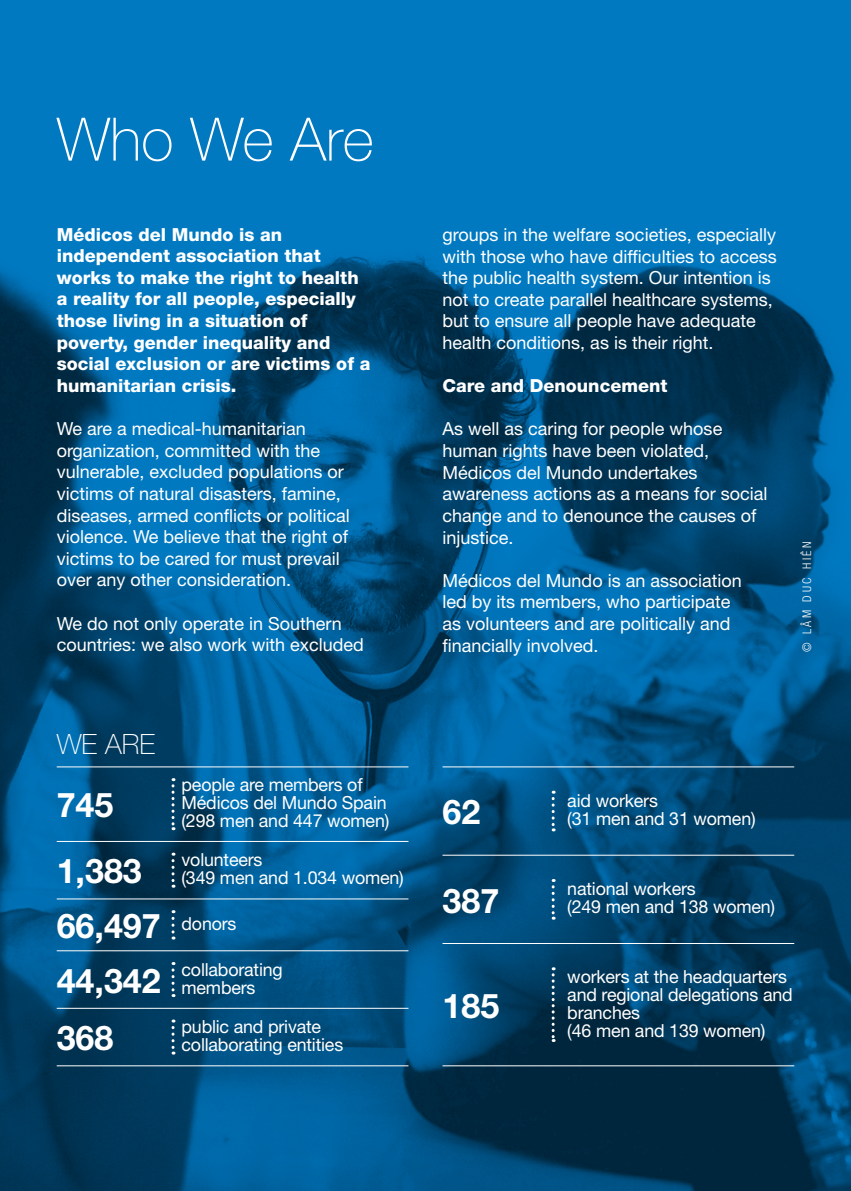
<style>
.page{position:relative;width:851px;height:1191px;background:#fff}
.page>*{position:absolute;margin:0;border:0;box-sizing:border-box;transform-origin:0 0}
.t1{font:100 60px "Helvetica Neue";color:#fff}
.t2{font:700 34px "Helvetica Neue";color:#fff}
.t3{font:100 28px "Helvetica Neue";color:#fff}
.t4{font:18px/21.6px "Helvetica Neue";color:#fff}
.t5{font:800 18px/21.6px "Helvetica Neue";color:#fff}
.t6{font:300 condensed 12px "Helvetica Neue";letter-spacing:.22em;color:#fff}
</style>
<div class="page">
<img style="left:0;top:0;width:850px;height:1191px">
<svg style="left:171px;top:778px;width:3px;height:52px"></svg>
<svg style="left:171px;top:962px;width:3px;height:35px"></svg>
<svg style="left:171px;top:852px;width:3px;height:35px"></svg>
<svg style="left:171px;top:910px;width:3px;height:29px"></svg>
<svg style="left:171px;top:1019px;width:3px;height:35px"></svg>
<hr style="left:57px;top:766px;width:351px;height:1px;background:#fff">
<hr style="left:57px;top:841px;width:351px;height:1px;background:#fff">
<hr style="left:57px;top:898px;width:351px;height:1px;background:#fff">
<hr style="left:57px;top:950px;width:351px;height:1px;background:#fff">
<hr style="left:57px;top:1007px;width:351px;height:1px;background:#fff">
<hr style="left:57px;top:1065px;width:351px;height:1px;background:#fff">
<svg style="left:551px;top:967px;width:3px;height:75px"></svg>
<svg style="left:551px;top:790px;width:3px;height:41px"></svg>
<svg style="left:551px;top:879px;width:3px;height:40px"></svg>
<hr style="left:442px;top:766px;width:352px;height:1px;background:#fff">
<hr style="left:442px;top:854px;width:352px;height:1px;background:#fff">
<hr style="left:442px;top:943px;width:352px;height:1px;background:#fff">
<hr style="left:442px;top:1065px;width:352px;height:1px;background:#fff">
<h1 class="t1" style="left:57px;top:105px;width:318px">Who We Are</h1>
<p class="t5" style="left:57px;top:223px;width:315px">Médicos del Mundo is an independent association that works to make the right to health a reality for all people, especially those living in a situation of poverty, gender inequality and social exclusion or are victims of a humanitarian crisis.</p>
<p class="t4" style="left:57px;top:418px;width:295px">We are a medical-humanitarian organization, committed with the vulnerable, excluded populations or victims of natural disasters, famine, diseases, armed conflicts or political violence. We believe that the right of victims to be cared for must prevail over any other consideration.</p>
<p class="t4" style="left:57px;top:612px;width:308px">We do not only operate in Southern countries: we also work with excluded</p>
<h3 class="t3" style="left:57px;top:727px;width:66px">WE ARE</h3>
<h2 class="t2" style="left:57px;top:784px;width:58px">745</h2>
<p class="t4" style="left:181px;top:775px;width:209px;line-height:18px">people are members of<br>Médicos del Mundo Spain (298 men and 447 women)</p>
<h2 class="t2" style="left:57px;top:850px;width:87px">1,383</h2>
<p class="t4" style="left:181px;top:850px;width:224px;line-height:18px">volunteers<br>(349 men and 1.034 women)</p>
<h2 class="t2" style="left:57px;top:905px;width:181px">66,497 <sup>donors</sup></h2>
<h2 class="t2" style="left:57px;top:959px;width:105px">44,342</h2>
<p class="t4" style="left:181px;top:960px;width:103px;line-height:18px">collaborating members</p>
<h2 class="t2" style="left:57px;top:1017px;width:58px">368</h2>
<p class="t4" style="left:181px;top:1017px;width:163px;line-height:18px">public and private collaborating entities</p>
<p class="t4" style="left:442px;top:223px;width:336px">groups in the welfare societies, especially with those who have difficulties to access the public health system. Our intention is not to create parallel healthcare systems, but to ensure all people have adequate health conditions, as is their right.</p>
<p class="t5" style="left:442px;top:375px;width:226px">Care and Denouncement</p>
<p class="t4" style="left:442px;top:418px;width:326px">As well as caring for people whose human rights have been violated,<br>Médicos del Mundo undertakes awareness actions as a means for social change and to denounce the causes of injustice.</p>
<p class="t4" style="left:442px;top:569px;width:301px">Médicos del Mundo is an association led by its members, who participate as volunteers and are politically and financially involved.</p>
<p class="t6" style="left:800px;top:652px;width:113px;rotate:-90deg">© Lâm Duc Hiên</p>
<h2 class="t2" style="left:442px;top:791px;width:39px">62</h2>
<p class="t4" style="left:567px;top:791px;width:190px;line-height:18px">aid workers<br>(31 men and 31 women)</p>
<h2 class="t2" style="left:442px;top:879px;width:58px">387</h2>
<p class="t4" style="left:567px;top:879px;width:209px;line-height:18px">national workers<br>(249 men and 138 women)</p>
<h2 class="t2" style="left:442px;top:984px;width:58px">185</h2>
<p class="t4" style="left:567px;top:967px;width:227px;line-height:18px">workers at the headquarters and regional delegations and branches<br>(46 men and 139 women)</p>
</div>
